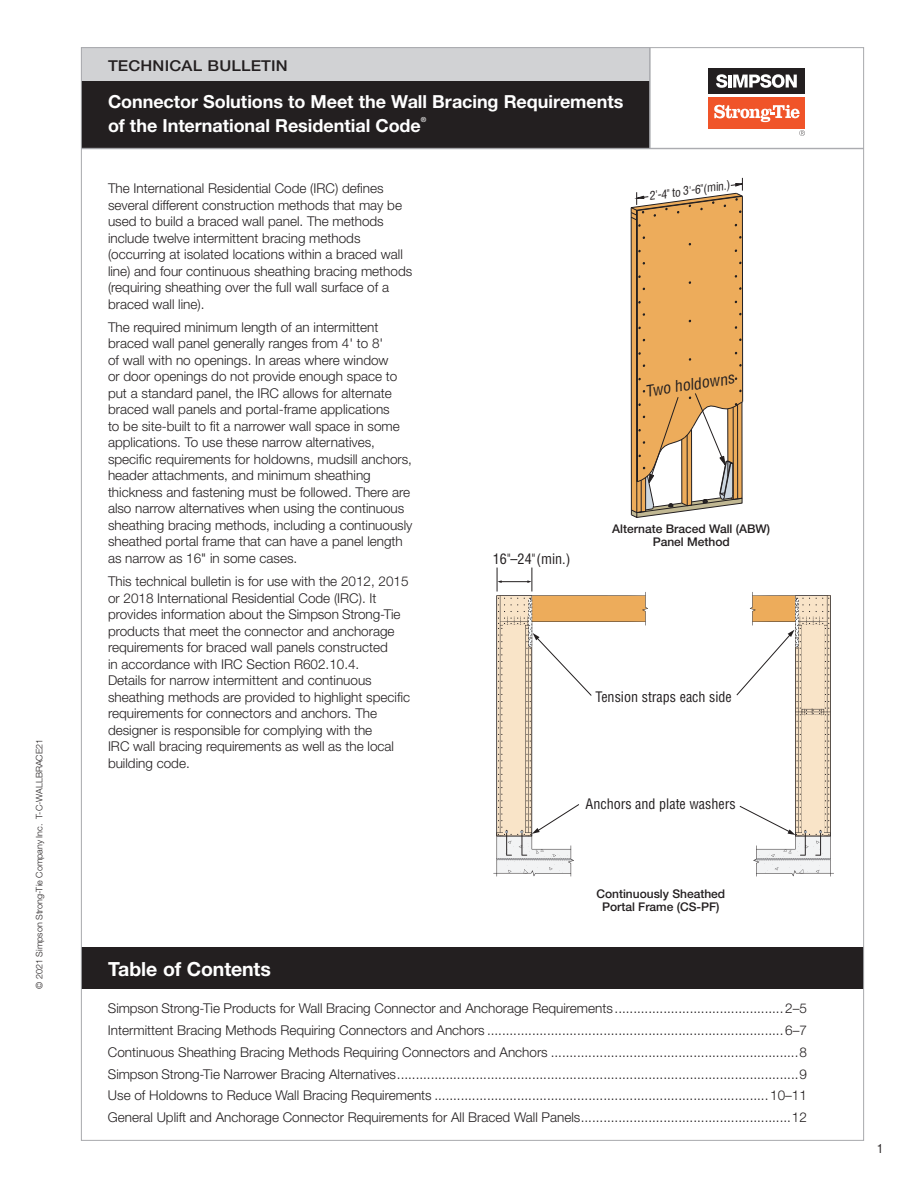
<style>
.page{position:relative;width:918px;height:1188px;background:#fff}
.page>*{position:absolute;margin:0;border:0;box-sizing:border-box;transform-origin:0 0}
.t1{font:700 19.5px "Helvetica Neue LT Std";letter-spacing:-.005em;color:#fff}
.t2{font:700 18px/24px "Helvetica Neue LT Std";letter-spacing:-.005em;color:#fff}
.t3{font:condensed 15.45px "Helvetica LT Std";color:#231f20}
.t4{font:500 15px "Helvetica Neue LT Std";letter-spacing:.01em;color:#231f20;scale:1.1 1}
.t5{font:condensed 14.1px "Helvetica LT Std";color:#231f20}
.paragraph_body_9_11{font:300 13.5px/16.5px "Helvetica Neue LT Std";color:#231f20}
.Caption_8_Center{font:500 12px/13.5px "Helvetica Neue LT Std";color:#231f20;text-align:center}
.t6{font:condensed 12px "Helvetica LT Std";color:#231f20}
.t7{font:condensed 11.7px "Helvetica LT Std";color:#231f20}
.t8{font:300 9px "Helvetica Neue LT Std";color:#231f20}
.t9{font:500 7.05px "Helvetica Neue LT Std";color:#fff}
</style>
<div class="page">
<div style="left:81px;top:947px;width:783px;height:41px;background:#231f20"></div>
<div style="left:81px;top:48px;width:569px;height:100px;background:#d1d2d4"></div>
<div style="left:81px;top:81px;width:569px;height:67px;background:#231f20"></div>
<div style="left:709px;top:97px;width:96px;height:32px;background:#f05429"></div>
<div style="left:709px;top:69px;width:96px;height:25px;background:#231f20"></div>
<svg style="left:716px;top:74px;width:11px;height:14px"></svg>
<hr style="left:728px;top:75px;width:4px;height:13px;background:#fff">
<svg style="left:733px;top:74px;width:64px;height:14px"></svg>
<svg style="left:714px;top:105px;width:86px;height:17px"></svg>
<svg style="left:799px;top:130px;width:6px;height:6px"></svg>
<svg style="left:630px;top:178px;width:113px;height:340px"></svg>
<hr style="left:81px;top:148px;width:783px;height:1px;background:#a8a9ad">
<hr style="left:650px;top:48px;width:1px;height:100px;background:#a8a9ad">
<svg style="left:493px;top:568px;width:155px;height:309px"></svg>
<svg style="left:736px;top:592px;width:98px;height:285px"></svg>
<p class="t8" style="left:34px;top:989px;width:251px;rotate:-90deg">© 2021 Simpson Strong-Tie Company Inc. T-C-WALLBRACE21</p>
<p class="t4" style="left:108px;top:57px;width:165px">TECHNICAL BULLETIN</p>
<h2 class="t2" style="left:108px;top:89px;width:517px">Connector Solutions to Meet the Wall Bracing Requirements of the International Residential Code</h2>
<p class="t9" style="left:421px;top:115px;width:7px">®</p>
<p class="paragraph_body_9_11" style="left:108px;top:180px;width:306px">The International Residential Code (IRC) defines several different construction methods that may be used to build a braced wall panel. The methods include twelve intermittent bracing methods (occurring at isolated locations within a braced wall line) and four continuous sheathing bracing methods (requiring sheathing over the full wall surface of a braced wall line).</p>
<p class="paragraph_body_9_11" style="left:108px;top:319px;width:306px">The required minimum length of an intermittent braced wall panel generally ranges from 4' to 8'<br>of wall with no openings. In areas where window<br>or door openings do not provide enough space to put a standard panel, the IRC allows for alternate braced wall panels and portal-frame applications<br>to be site-built to fit a narrower wall space in some applications. To use these narrow alternatives, specific requirements for holdowns, mudsill anchors, header attachments, and minimum sheathing thickness and fastening must be followed. There are also narrow alternatives when using the continuous sheathing bracing methods, including a continuously sheathed portal frame that can have a panel length as narrow as 16" in some cases.</p>
<p class="paragraph_body_9_11" style="left:108px;top:573px;width:304px">This technical bulletin is for use with the 2012, 2015 or 2018 International Residential Code (IRC). It provides information about the Simpson Strong-Tie products that meet the connector and anchorage requirements for braced wall panels constructed<br>in accordance with IRC Section R602.10.4.<br>Details for narrow intermittent and continuous sheathing methods are provided to highlight specific requirements for connectors and anchors. The designer is responsible for complying with the<br>IRC wall bracing requirements as well as the local building code.</p>
<p class="t1" style="left:108px;top:957px;width:164px">Table of Contents</p>
<p class="t7" style="left:648px;top:189px;width:83px;rotate:-8deg">2'-4" to 3'-6" (min.)</p>
<p class="t3" style="left:644px;top:382px;width:91px;rotate:-9deg">Two holdowns</p>
<p class="t5" style="left:493px;top:550px;width:79px">16"–24" (min.)</p>
<p class="Caption_8_Center" style="left:612px;top:522px;width:160px">Alternate Braced Wall (ABW)<br>Panel Method</p>
<p class="t5" style="left:595px;top:688px;width:138px">Tension straps each side</p>
<p class="t5" style="left:586px;top:795px;width:152px">Anchors and plate washers</p>
<p class="Caption_8_Center" style="left:596px;top:887px;width:130px">Continuously Sheathed<br>Portal Frame (CS-PF)</p>
<p class="paragraph_body_9_11" style="left:108px;top:1000px;width:701px">Simpson Strong-Tie Products for Wall Bracing Connector and Anchorage Requirements .............................................2–5</p>
<p class="paragraph_body_9_11" style="left:108px;top:1022px;width:701px">Intermittent Bracing Methods Requiring Connectors and Anchors ...............................................................................6–7</p>
<p class="paragraph_body_9_11" style="left:108px;top:1044px;width:701px">Continuous Sheathing Bracing Methods Requiring Connectors and Anchors ..................................................................8</p>
<p class="paragraph_body_9_11" style="left:108px;top:1065px;width:701px">Simpson Strong-Tie Narrower Bracing Alternatives...........................................................................................................9</p>
<p class="paragraph_body_9_11" style="left:108px;top:1087px;width:701px">Use of Holdowns to Reduce Wall Bracing Requirements .........................................................................................10–11</p>
<p class="paragraph_body_9_11" style="left:108px;top:1109px;width:701px">General Uplift and Anchorage Connector Requirements for All Braced Wall Panels........................................................12</p>
<p class="t6" style="left:877px;top:1141px;width:7px">1</p>
</div>
